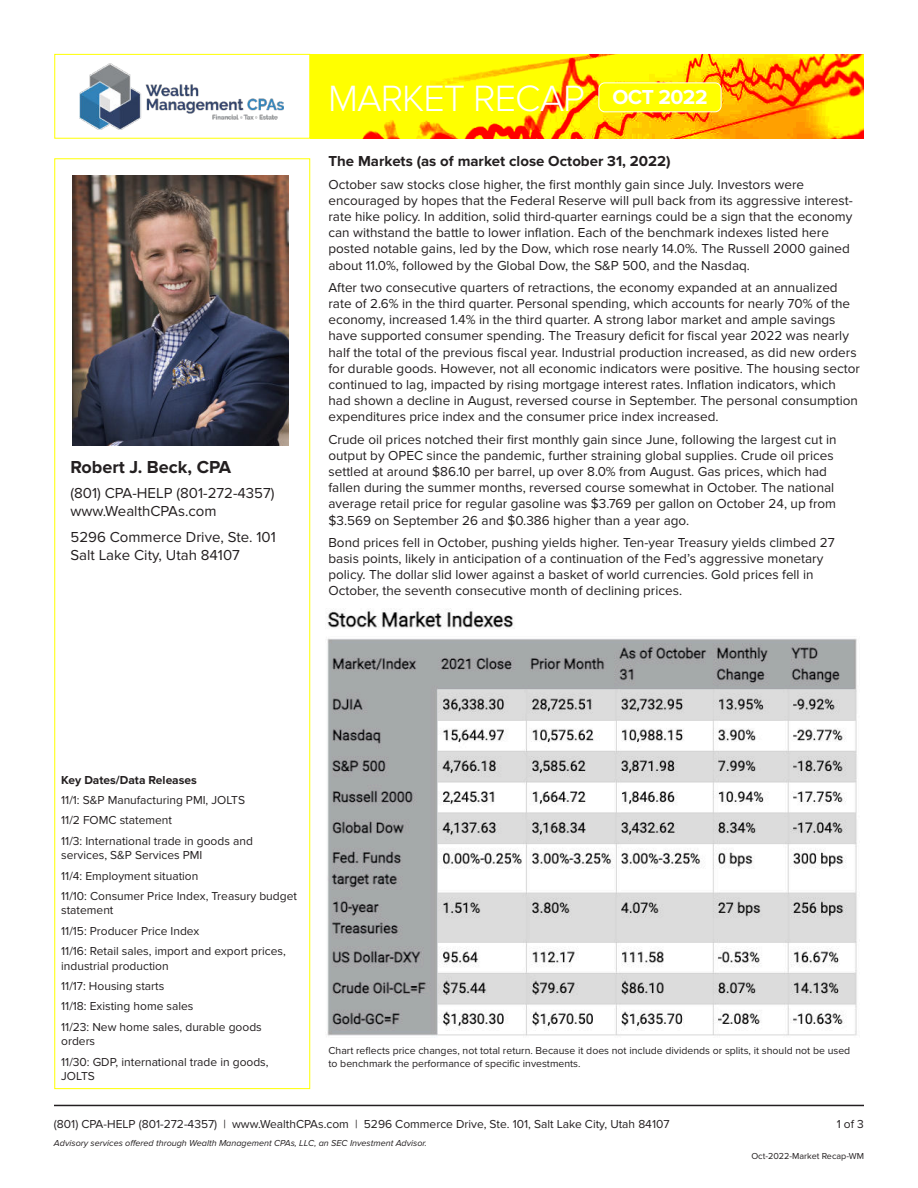
<style>
.page{position:relative;width:918px;height:1188px;background:#fff}
.page>*{position:absolute;margin:0;border:0;box-sizing:border-box;transform-origin:0 0}
.t1{font:300 37.95px "Proxima Nova";letter-spacing:-.025em;color:#fff}
.t2{font:700 21px "Proxima Nova";letter-spacing:-.025em;color:#fff}
.t3{font:700 18px "Proxima Nova";color:#231f20}
.t4{font:15px/18px "Proxima Nova";color:#231f20}
.t5{font:700 15px "Proxima Nova";color:#231f20}
.t6{font:13.5px/16.2px "Proxima Nova";color:#231f20}
.t7{font:12px/20.4px "Proxima Nova";color:#231f20}
.t8{font:700 12px "Proxima Nova";color:#231f20}
.t9{font:10.5px/12.6px "Proxima Nova";color:#231f20}
.t10{font:italic 9px "Proxima Nova";color:#231f20}
.t11{font:9px "Proxima Nova";color:#231f20}
</style>
<div class="page">
<hr style="left:54px;top:1105px;width:810px;height:1px;background:#231f20">
<img style="left:310px;top:54px;width:554px;height:85px">
<div style="left:54px;top:54px;width:256px;height:85px;border:1px solid #ff0"></div>
<div style="left:599px;top:83px;width:122px;height:29px;background:#ff0;border-radius:6px"></div>
<div style="left:599px;top:82px;width:123px;height:30px;border:1px solid #fff;border-radius:6px"></div>
<img style="left:327px;top:608px;width:530px;height:428px">
<img style="left:79px;top:64px;width:205px;height:66px">
<img style="left:72px;top:176px;width:216px;height:270px">
<h3 class="t3" style="left:70px;top:459px;width:162px">Robert J. Beck, CPA</h3>
<p class="t4" style="left:70px;top:485px;width:206px">(801) CPA-HELP (801-272-4357) www.WealthCPAs.com</p>
<p class="t4" style="left:70px;top:528px;width:207px">5296 Commerce Drive, Ste. 101<br>Salt Lake City, Utah 84107</p>
<h1 class="t1" style="left:328px;top:82px;width:258px">MARKET RECAP</h1>
<h2 class="t2" style="left:612px;top:88px;width:97px">OCT 2022</h2>
<p class="t5" style="left:328px;top:155px;width:344px">The Markets (as of market close October 31, 2022)</p>
<p class="t6" style="left:328px;top:177px;width:526px">October saw stocks close higher, the first monthly gain since July. Investors were encouraged by hopes that the Federal Reserve will pull back from its aggressive interest&shy;rate hike policy. In addition, solid third-quarter earnings could be a sign that the economy can withstand the battle to lower inflation. Each of the benchmark indexes listed here posted notable gains, led by the Dow, which rose nearly 14.0%. The Russell 2000 gained about 11.0%, followed by the Global Dow, the S&amp;P 500, and the Nasdaq.</p>
<p class="t6" style="left:328px;top:280px;width:533px">After two consecutive quarters of retractions, the economy expanded at an annualized rate of 2.6% in the third quarter. Personal spending, which accounts for nearly 70% of the economy, increased 1.4% in the third quarter. A strong labor market and ample savings have supported consumer spending. The Treasury deficit for fiscal year 2022 was nearly half the total of the previous fiscal year. Industrial production increased, as did new orders for durable goods. However, not all economic indicators were positive. The housing sector continued to lag, impacted by rising mortgage interest rates. Inflation indicators, which had shown a decline in August, reversed course in September. The personal consumption expenditures price index and the consumer price index increased.</p>
<p class="t6" style="left:328px;top:432px;width:510px">Crude oil prices notched their first monthly gain since June, following the largest cut in output by OPEC since the pandemic, further straining global supplies. Crude oil prices settled at around $86.10 per barrel, up over 8.0% from August. Gas prices, which had fallen during the summer months, reversed course somewhat in October. The national average retail price for regular gasoline was $3.769 per gallon on October 24, up from $3.569 on September 26 and $0.386 higher than a year ago.</p>
<p class="t6" style="left:328px;top:535px;width:508px">Bond prices fell in October, pushing yields higher. Ten-year Treasury yields climbed 27 basis points, likely in anticipation of a continuation of the Fed’s aggressive monetary policy. The dollar slid lower against a basket of world currencies. Gold prices fell in October, the seventh consecutive month of declining prices.</p>
<p class="t8" style="left:61px;top:775px;width:137px">Key Dates/Data Releases</p>
<p class="t7" style="left:61px;top:790px;width:193px">11/1: S&amp;P Manufacturing PMI, JOLTS<br>11/2 FOMC statement<br>11/3: International trade in goods and</p>
<p class="t7" style="left:61px;top:846px;width:237px">services, S&amp;P Services PMI<br>11/4: Employment situation<br>11/10: Consumer Price Index, Treasury budget</p>
<p class="t7" style="left:61px;top:901px;width:226px">statement<br>11/15: Producer Price Index<br>11/16: Retail sales, import and export prices,</p>
<p class="t7" style="left:61px;top:956px;width:202px">industrial production<br>11/17: Housing starts<br>11/18: Existing home sales<br>11/23: New home sales, durable goods</p>
<p class="t7" style="left:61px;top:1032px;width:209px">orders<br>11/30: GDP, international trade in goods,</p>
<p class="t7" style="left:61px;top:1066px;width:35px">JOLTS</p>
<p class="t9" style="left:328px;top:1045px;width:523px">Chart reflects price changes, not total return. Because it does not include dividends or splits, it should not be used to benchmark the performance of specific investments.</p>
<p class="t7" style="left:54px;top:1114px;width:617px">(801) CPA-HELP (801-272-4357) | www.WealthCPAs.com | 5296 Commerce Drive, Ste. 101, Salt Lake City, Utah 84107</p>
<p class="t10" style="left:54px;top:1139px;width:374px">Advisory services offered through Wealth Management CPAs, LLC, an SEC Investment Advisor.</p>
<p class="t7" style="left:837px;top:1114px;width:29px">1 of 3</p>
<p class="t11" style="left:751px;top:1152px;width:114px">Oct-2022-Market Recap-WM</p>
</div>
